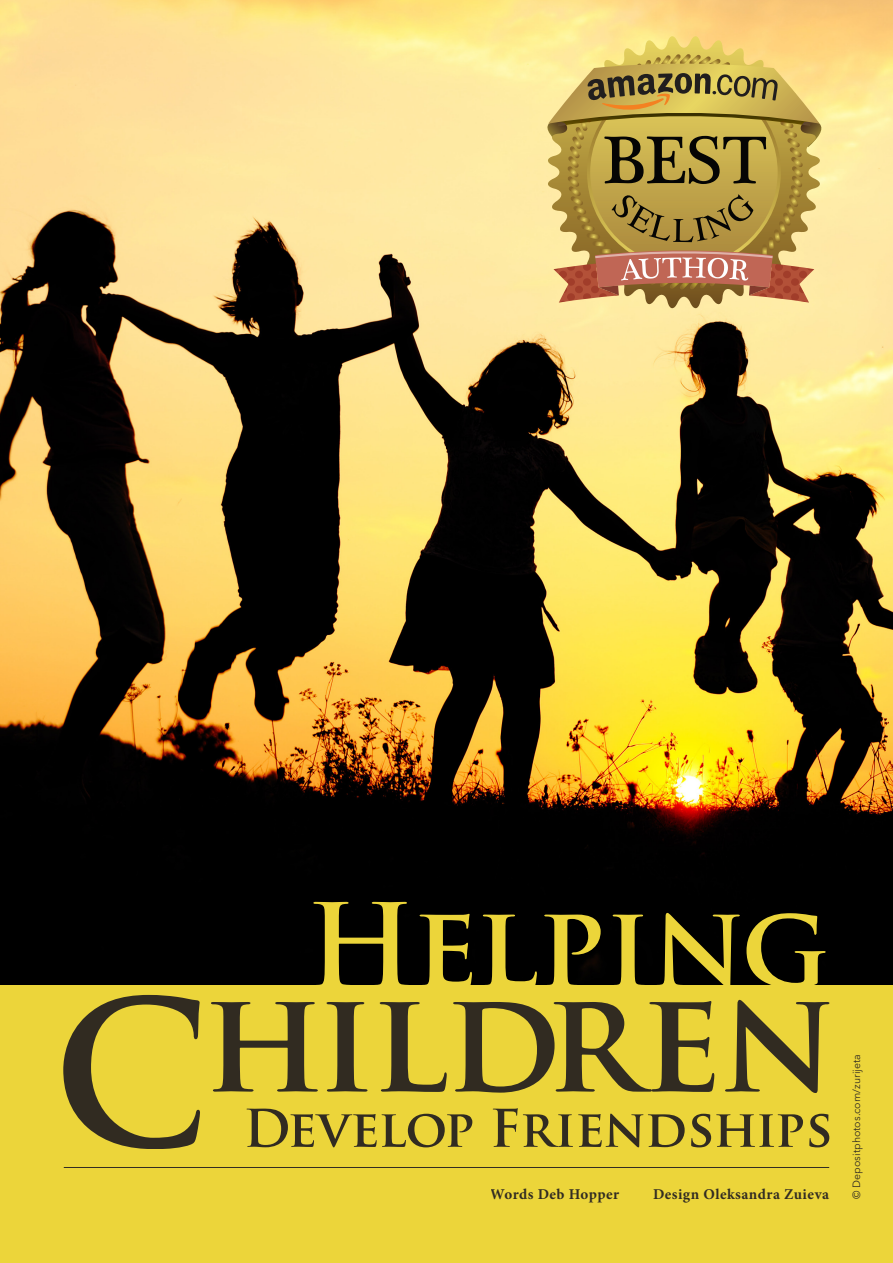
<style>
.page{position:relative;width:893px;height:1263px;background:#fff}
.page>*{position:absolute;margin:0;border:0;box-sizing:border-box;transform-origin:0 0}
.t1{font:700 196.65px "Trajan Pro";color:#231f20}
.t2{font:700 139.5px "Trajan Pro";letter-spacing:-.02em;color:#231f20}
.bodytext_bold{font:700 112.5px "Trajan Pro";letter-spacing:-.01em;color:#ecd53a}
.t3{font:700 50.55px "Trajan Pro";letter-spacing:-.02em;color:#231f20}
.t4{font:700 15px "Minion Pro";letter-spacing:.03em;color:#231f20}
.t5{font:10.5px "Avenir Next LT Pro";color:#231f20}
</style>
<div class="page">
<img style="left:0;top:0;width:893px;height:985px">
<div style="left:0;top:985px;width:893px;height:278px;background:#ecd53a"></div>
<hr style="left:64px;top:1167px;width:765px;height:1px;background:#231f20">
<svg style="left:546px;top:34px;width:276px;height:276px;background:#f9de89"></svg>
<svg style="left:544px;top:54px;width:281px;height:249px;background:#b99a54"></svg>
<h1 class="t1" style="left:52px;top:952px;width:159px">C</h1>
<p class="bodytext_bold" style="left:306px;top:876px;width:524px">Helping</p>
<h2 class="t2" style="left:203px;top:954px;width:635px">hildren</h2>
<h3 class="t3" style="left:243px;top:1097px;width:591px">Develop Friendships</h3>
<p class="t4" style="left:491px;top:1184px;width:130px">Words Deb Hopper</p>
<p class="t4" style="left:653px;top:1184px;width:178px">Design Oleksandra Zuieva</p>
<p class="t5" style="left:850px;top:1199px;width:146px;rotate:-90deg">© Depositphotos.com/zurijeta</p>
</div>
